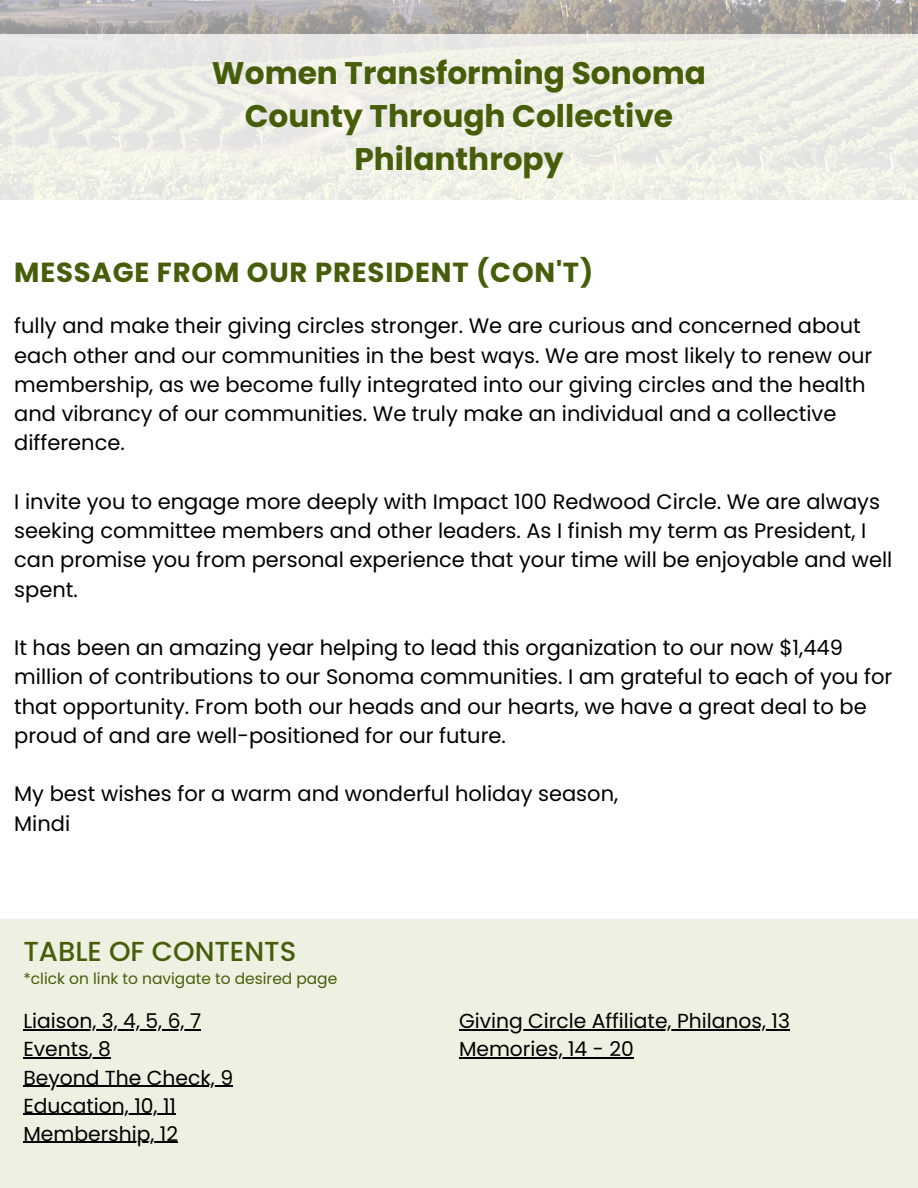
<style>
.page{position:relative;width:918px;height:1188px;background:#fff}
.page>*{position:absolute;margin:0;border:0;box-sizing:border-box;transform-origin:0 0}
.t1{font:700 31.2px/42.8px "Poppins";color:#465d09;text-align:center}
.t2{font:700 27.6px "Poppins";letter-spacing:.03em;color:#465d09}
.t3{font:500 27.45px "Poppins";color:#465d09}
.t4{font:21px/29.2px "Poppins";color:#000}
.t5{font:20.25px "Poppins";color:#000}
.t6{font:15.45px "Poppins";color:#465d09}
</style>
<div class="page">
<img style="left:0;top:0;width:918px;height:34px">
<div style="left:0;top:34px;width:918px;height:166px;background:#eeeee6"></div>
<div style="left:0;top:919px;width:918px;height:269px;background:#eef1e1"></div>
<hr style="left:23px;top:1029px;width:178px;height:2px;background:#000">
<hr style="left:23px;top:1058px;width:66px;height:1px;background:#000">
<svg style="left:92px;top:1058px;width:19px;height:1px"></svg>
<hr style="left:23px;top:1086px;width:210px;height:1px;background:#000">
<hr style="left:23px;top:1114px;width:153px;height:1px;background:#000">
<hr style="left:23px;top:1142px;width:155px;height:1px;background:#000">
<hr style="left:459px;top:1029px;width:331px;height:2px;background:#000">
<hr style="left:459px;top:1058px;width:175px;height:1px;background:#000">
<p class="t1" style="left:212px;top:52px;width:496px">Women Transforming Sonoma<br>County Through Collective<br>Philanthropy</p>
<p class="t2" style="left:14px;top:253px;width:580px">MESSAGE FROM OUR PRESIDENT (CON'T)</p>
<p class="t4" style="left:14px;top:311px;width:860px">fully and make their giving circles stronger. We are curious and concerned about each other and our communities in the best ways. We are most likely to renew our membership, as we become fully integrated into our giving circles and the health and vibrancy of our communities. We truly make an individual and a collective difference.</p>
<p class="t4" style="left:14px;top:487px;width:880px">I invite you to engage more deeply with Impact 100 Redwood Circle. We are always seeking committee members and other leaders. As I finish my term as President, I can promise you from personal experience that your time will be enjoyable and well spent.</p>
<p class="t4" style="left:14px;top:633px;width:880px">It has been an amazing year helping to lead this organization to our now $1,449 million of contributions to our Sonoma communities. I am grateful to each of you for that opportunity. From both our heads and our hearts, we have a great deal to be proud of and are well-positioned for our future.</p>
<p class="t4" style="left:14px;top:779px;width:605px">My best wishes for a warm and wonderful holiday season,</p>
<p class="t4" style="left:14px;top:809px;width:58px">Mindi</p>
<p class="t3" style="left:23px;top:932px;width:274px">TABLE OF CONTENTS</p>
<p class="t6" style="left:23px;top:968px;width:315px">*click on link to navigate to desired page</p>
<p class="t5" style="left:23px;top:1007px;width:179px">Liaison, 3, 4, 5, 6, 7</p>
<p class="t5" style="left:23px;top:1035px;width:89px">Events, 8</p>
<p class="t5" style="left:23px;top:1063px;width:211px">Beyond The Check, 9</p>
<p class="t5" style="left:23px;top:1091px;width:154px">Education, 10, 11</p>
<p class="t5" style="left:23px;top:1119px;width:156px">Membership, 12</p>
<p class="t5" style="left:459px;top:1007px;width:332px">Giving Circle Affiliate, Philanos, 13</p>
<p class="t5" style="left:459px;top:1035px;width:176px">Memories, 14 - 20</p>
</div>
